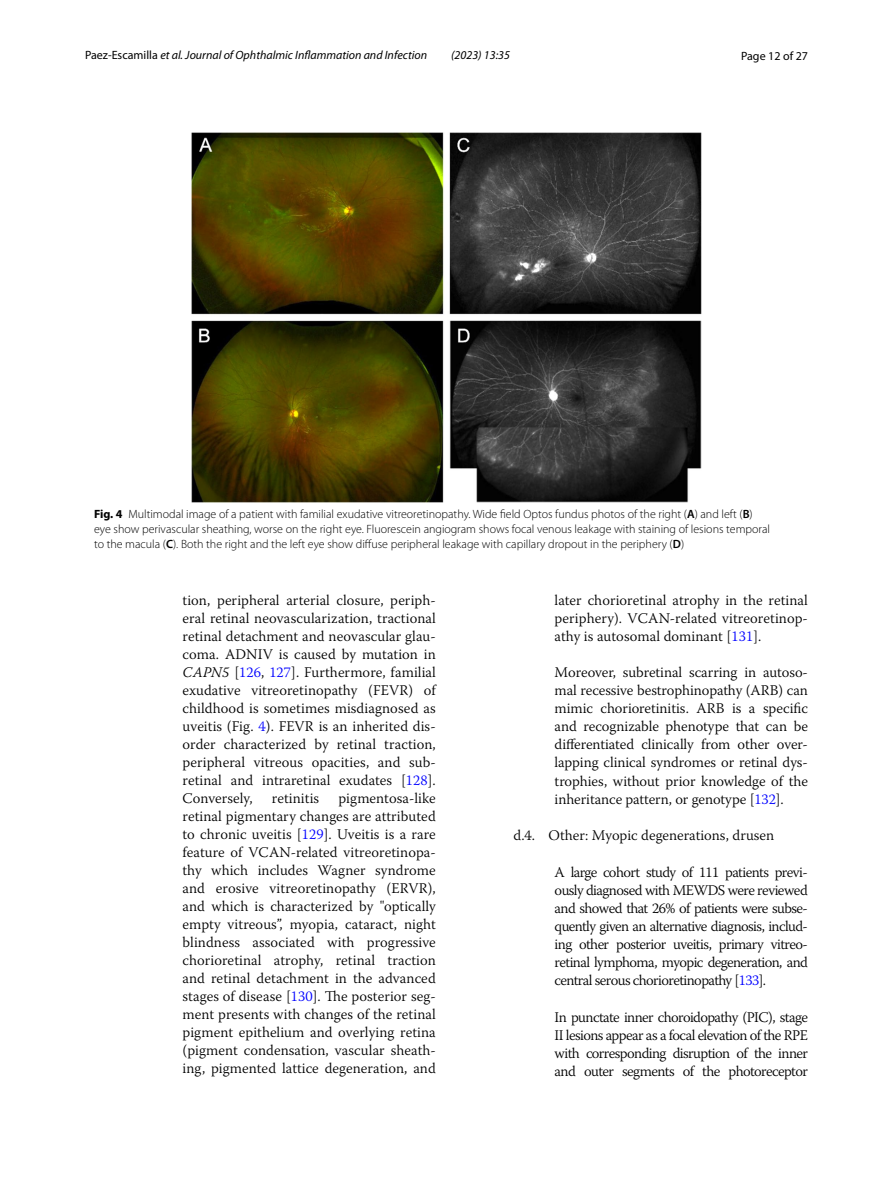
<style>
.page{position:relative;width:893px;height:1187px;background:#fff}
.page>*{position:absolute;margin:0;border:0;box-sizing:border-box;transform-origin:0 0}
.t1{font:300 14.7px/18px "Warnock Pro";letter-spacing:-.005em;color:#000;text-align:justify}
.t2{font:300 12px/15px "Myriad Pro";color:#000}
.t3{font:italic 12px "Myriad Pro";color:#000}
.t4{font:12px "Myriad Pro";color:#000}
.s1{font-style:normal}
.s2{font-weight:700}
.s3{font-weight:600}
.s4{font-style:italic}
.s5{color:#00f}
</style>
<div class="page">
<img style="left:191px;top:133px;width:511px;height:369px">
<p class="t3" style="left:85px;top:48px;width:344px"><span class="s1">Paez‑Escamilla</span> et al. Journal of Ophthalmic Inflammation and Infection</p>
<p class="t3" style="left:451px;top:48px;width:60px">(2023) 13:35</p>
<p class="t4" style="left:741px;top:48px;width:68px">Page 12 of 27</p>
<p class="t2" style="left:94px;top:506px;width:677px"><span class="s2">Fig. 4</span> Multimodal image of a patient with familial exudative vitreoretinopathy. Wide field Optos fundus photos of the right (<span class="s3">A</span>) and left (<span class="s3">B</span>) eye show perivascular sheathing, worse on the right eye. Fluorescein angiogram shows focal venous leakage with staining of lesions temporal to the macula (<span class="s3">C</span>). Both the right and the left eye show diffuse peripheral leakage with capillary dropout in the periphery (<span class="s3">D</span>)</p>
<p class="t1" style="left:183px;top:590px;width:255px">tion, peripheral arterial closure, periph&shy;eral retinal neovascularization, tractional retinal detachment and neovascular glau&shy;coma. ADNIV is caused by mutation in <span class="s4">CAPN5</span> [<span class="s5">126</span>, <span class="s5">127</span>]. Furthermore, familial exudative vitreoretinopathy (FEVR) of childhood is sometimes misdiagnosed as uveitis (Fig. <span class="s5">4</span>). FEVR is an inherited dis&shy;order characterized by retinal traction, peripheral vitreous opacities, and sub&shy;retinal and intraretinal exudates [<span class="s5">128</span>].<br>Conversely,</p>
<p class="t1" style="left:183px;top:788px;width:255px;text-indent:156px">pigmentosa-like retinal pigmentary changes are attributed to chronic uveitis [<span class="s5">129</span>]. Uveitis is a rare feature of VCAN-related vitreoretinopa&shy;thy which includes Wagner syndrome and erosive vitreoretinopathy (ERVR), and which is characterized by "optically empty vitreous”, myopia, cataract, night blindness associated with progressive chorioretinal atrophy, retinal traction and retinal detachment in the advanced stages of disease [<span class="s5">130</span>]. The posterior seg&shy;ment presents with changes of the retinal pigment epithelium and overlying retina (pigment condensation, vascular sheath&shy;ing, pigmented lattice degeneration, and</p>
<p class="t1" style="left:272px;top:788px;width:49px">retinitis</p>
<p class="t1" style="left:555px;top:590px;width:255px">later chorioretinal atrophy in the retinal periphery). VCAN-related vitreoretinop&shy;athy is autosomal dominant [<span class="s5">131</span>].</p>
<p class="t1" style="left:555px;top:663px;width:255px">Moreover, subretinal scarring in autoso&shy;mal recessive bestrophinopathy (ARB) can mimic chorioretinitis. ARB is a specific and recognizable phenotype that can be differentiated clinically from other over&shy;lapping clinical syndromes or retinal dys&shy;trophies, without prior knowledge of the inheritance pattern, or genotype [<span class="s5">132</span>].</p>
<p class="t1" style="left:514px;top:826px;width:262px">d.4. Other: Myopic degenerations, drusen</p>
<p class="t1" style="left:555px;top:862px;width:255px">A large cohort study of 111 patients previ&shy;ously diagnosed with MEWDS were reviewed and showed that 26% of patients were subse&shy;quently given an alternative diagnosis, includ&shy;ing other posterior uveitis, primary vitreo&shy;retinal lymphoma, myopic degeneration, and central serous chorioretinopathy [<span class="s5">133</span>].</p>
<p class="t1" style="left:555px;top:1007px;width:255px">In punctate inner choroidopathy (PIC), stage II lesions appear as a focal elevation of the RPE with corresponding disruption of the inner and outer segments of the photoreceptor</p>
</div>
